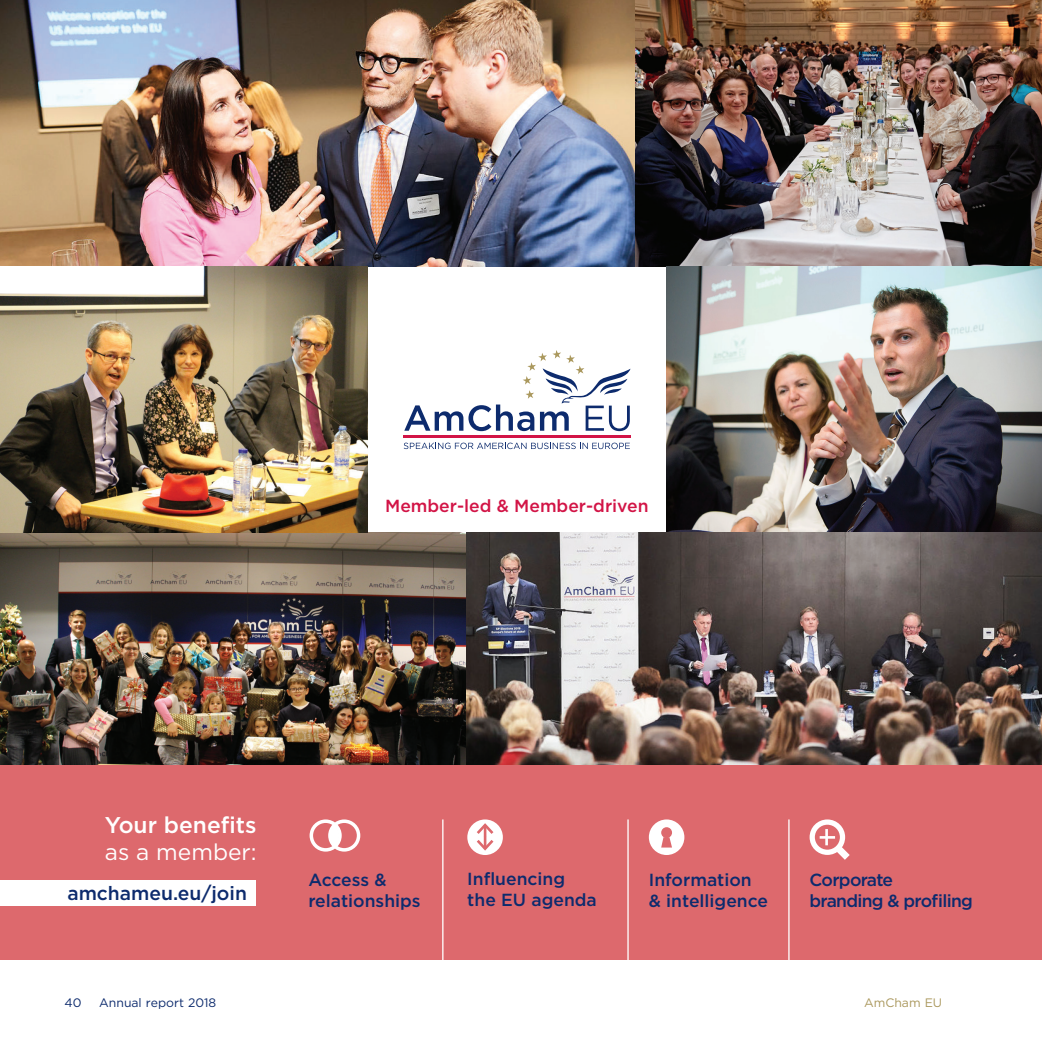
<style>
.page{position:relative;width:1042px;height:1042px;background:#fff}
.page>*{position:absolute;margin:0;border:0;box-sizing:border-box;transform-origin:0 0}
.t1{font:500 22.75px "Gotham";color:#fff}
.t2{font:22.75px "Gotham";color:#fff}
.t3{font:500 19.25px "Gotham";color:#0d2b6d}
.t4{font:500 17.5px/21px "Gotham";color:#0d2b6d}
.t5{font:500 17.5px/21px "Gotham";letter-spacing:-.04em;color:#0d2b6d}
.t6{font:500 17.5px "Gotham";color:#d21446}
.t7{font:12.25px "Gotham";color:#0d2b6d}
.t8{font:12.25px "Gotham";color:#aa985d}
</style>
<div class="page">
<div style="left:0;top:764px;width:1042px;height:195px;background:#dd696d"></div>
<div style="left:310px;top:819px;width:32px;height:32px;border:4px solid #fff;border-radius:50%"></div>
<div style="left:328px;top:819px;width:32px;height:32px;border:4px solid #fff;border-radius:50%"></div>
<div style="left:329px;top:825px;width:10px;height:21px;background:#fff;border-radius:50%"></div>
<div style="left:467px;top:819px;width:36px;height:36px;background:#fff;border-radius:50%"></div>
<svg style="left:474px;top:821px;width:22px;height:31px"></svg>
<div style="left:809px;top:819px;width:36px;height:36px;border:5px solid #fff;border-radius:50%"></div>
<hr style="left:825px;top:829px;width:3px;height:16px;background:#fff">
<svg style="left:819px;top:836px;width:16px;height:2px"></svg>
<svg style="left:834px;top:844px;width:16px;height:16px"></svg>
<div style="left:649px;top:819px;width:35px;height:36px;background:#fff;border-radius:50%"></div>
<div style="left:661px;top:827px;width:11px;height:11px;background:#dd696d;border-radius:50%"></div>
<svg style="left:661px;top:837px;width:11px;height:10px"></svg>
<img style="left:0;top:0;width:1042px;height:267px">
<img style="left:0;top:532px;width:1042px;height:232px">
<img style="left:666px;top:267px;width:376px;height:265px">
<img style="left:0;top:267px;width:367px;height:265px">
<hr style="left:442px;top:819px;width:1px;height:174px;background:#fff">
<hr style="left:627px;top:819px;width:2px;height:174px;background:#fff">
<hr style="left:788px;top:819px;width:1px;height:174px;background:#fff">
<div style="left:0;top:880px;width:255px;height:26px;background:#fff"></div>
<hr style="left:403px;top:436px;width:227px;height:2px;background:#d21446">
<svg style="left:404px;top:350px;width:226px;height:81px"></svg>
<svg style="left:404px;top:443px;width:226px;height:6px"></svg>
<hr style="left:1041px;top:0;width:1px;height:193px;background:#e2dbc4">
<p class="t6" style="left:385px;top:494px;width:265px">Member-led &amp; Member-driven</p>
<h1 class="t1" style="left:105px;top:810px;width:153px">Your benefits</h1>
<h1 class="t2" style="left:105px;top:837px;width:153px">as a member:</h1>
<p class="t3" style="left:67px;top:881px;width:181px">amchameu.eu/join</p>
<p class="t4" style="left:308px;top:868px;width:114px">Access &amp; relationships</p>
<p class="t4" style="left:467px;top:868px;width:131px">Influencing the EU agenda</p>
<p class="t4" style="left:649px;top:868px;width:121px">Information &amp; intelligence</p>
<p class="t5" style="left:809px;top:868px;width:165px">Corporate<br>branding &amp; profiling</p>
<p class="t7" style="left:64px;top:995px;width:18px">40</p>
<p class="t7" style="left:99px;top:995px;width:119px">Annual report 2018</p>
<p class="t8" style="left:864px;top:995px;width:80px">AmCham EU</p>
</div>
